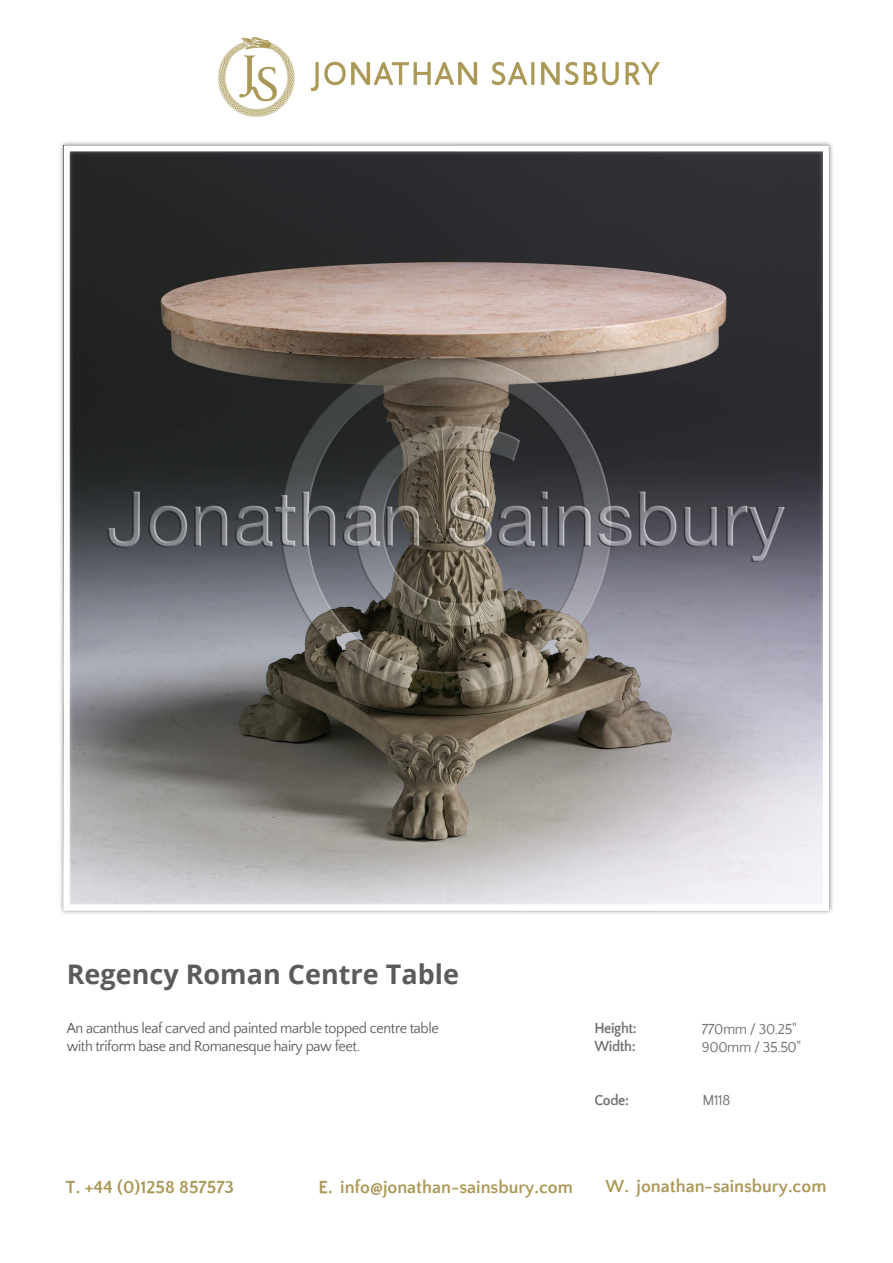
<style>
.page{position:relative;width:893px;height:1263px;background:#fff}
.page>*{position:absolute;margin:0;border:0;box-sizing:border-box;transform-origin:0 0}
.t1{font:700 27px "Open Sans";color:#5b5b5b}
.t2{font:700 18px "Quattrocento Sans";color:#ab9856}
.t3{font:15px/18px "Quattrocento Sans";letter-spacing:-.025em;color:#5b5b5b;scale:.95 1}
.t4{font:15px/18px "Quattrocento Sans";letter-spacing:-.025em;color:#717171;scale:.95 1}
.t5{font:700 15px/18px "Quattrocento Sans";letter-spacing:-.025em;color:#727272;scale:.95 1}
.t6{font:15px "Quattrocento Sans";color:#727272;scale:.95 1}
</style>
<div class="page">
<img style="left:218px;top:37px;width:442px;height:79px">
<img style="left:60px;top:142px;width:773px;height:772px">
<div style="left:64px;top:145px;width:765px;height:765px;border:6px solid #fff"></div>
<h1 class="t1" style="left:67px;top:955px;width:394px">Regency Roman Centre Table</h1>
<p class="t3" style="left:67px;top:1020px;width:393px">An acanthus leaf carved and painted marble topped centre table with triform base and Romanesque hairy paw feet.</p>
<p class="t5" style="left:594px;top:1020px;width:46px">Height:<br>Width:</p>
<p class="t4" style="left:702px;top:1020px;width:106px">770mm / 30.25"<br>900mm / 35.50"</p>
<p class="t5" style="left:594px;top:1092px;width:38px">Code:</p>
<p class="t6" style="left:702px;top:1093px;width:31px">M118</p>
<p class="t2" style="left:66px;top:1177px;width:170px">T. +44 (0)1258 857573</p>
<p class="t2" style="left:318px;top:1177px;width:256px">E. info@jonathan-sainsbury.com</p>
<p class="t2" style="left:606px;top:1177px;width:222px">W. jonathan-sainsbury.com</p>
</div>
